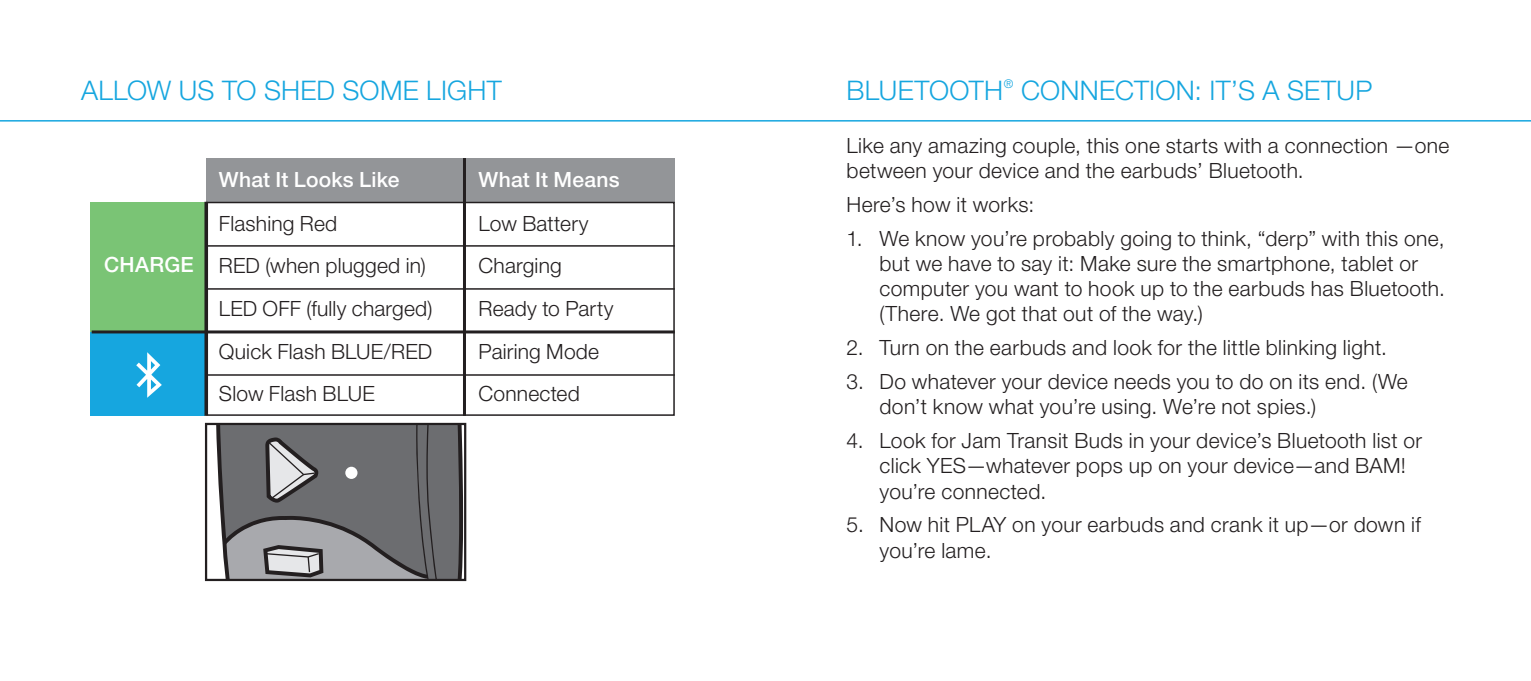
<style>
.page{position:relative;width:1531px;height:681px;background:#fff}
.page>*{position:absolute;margin:0;border:0;box-sizing:border-box;transform-origin:0 0}
.t1{font:300 27px "Helvetica Neue LT Std";letter-spacing:.01em;color:#16a6df}
.t2{font:300 21px/25.2px "Helvetica Neue LT Std";letter-spacing:.02em;color:#231f20}
.t3{font:500 21px "Helvetica Neue LT Std";letter-spacing:.01em;color:#fff}
.t4{font:300 12px "Helvetica Neue LT Std";color:#16a6df}
</style>
<div class="page">
<div style="left:207px;top:158px;width:468px;height:44px;background:#939598"></div>
<div style="left:91px;top:331px;width:114px;height:84px;background:#16a6df"></div>
<div style="left:91px;top:202px;width:114px;height:129px;background:#7ac475"></div>
<div style="left:207px;top:202px;width:468px;height:213px;border:2px solid #231f20"></div>
<hr style="left:92px;top:330px;width:583px;height:3px;background:#231f20">
<hr style="left:204px;top:202px;width:3px;height:213px;background:#231f20">
<hr style="left:463px;top:158px;width:3px;height:257px;background:#231f20">
<hr style="left:206px;top:245px;width:469px;height:1px;background:#231f20">
<hr style="left:206px;top:374px;width:469px;height:1px;background:#231f20">
<hr style="left:206px;top:288px;width:469px;height:1px;background:#231f20">
<svg style="left:136px;top:352px;width:26px;height:45px"></svg>
<div style="left:205px;top:422px;width:261px;height:159px;border:2px solid #231f20"></div>
<svg style="left:216px;top:424px;width:249px;height:155px;background:#797a7d"></svg>
<div style="left:345px;top:466px;width:12px;height:12px;background:#fff;border-radius:50%"></div>
<hr style="left:0;top:120px;width:1531px;height:1px;background:#16a6df">
<p class="t1" style="left:81px;top:74px;width:422px">ALLOW US TO SHED SOME LIGHT</p>
<p class="t3" style="left:104px;top:252px;width:91px">CHARGE</p>
<p class="t3" style="left:219px;top:166px;width:182px">What It Looks Like</p>
<p class="t2" style="left:219px;top:210px;width:120px">Flashing Red</p>
<p class="t3" style="left:478px;top:166px;width:143px">What It Means</p>
<p class="t2" style="left:478px;top:210px;width:111px">Low Battery</p>
<p class="t2" style="left:219px;top:252px;width:208px">RED (when plugged in)</p>
<p class="t2" style="left:478px;top:252px;width:85px">Charging</p>
<p class="t2" style="left:219px;top:295px;width:215px">LED OFF (fully charged)</p>
<p class="t2" style="left:478px;top:295px;width:136px">Ready to Party</p>
<p class="t2" style="left:219px;top:338px;width:215px">Quick Flash BLUE/RED</p>
<p class="t2" style="left:478px;top:338px;width:122px">Pairing Mode</p>
<p class="t2" style="left:219px;top:380px;width:157px">Slow Flash BLUE</p>
<p class="t2" style="left:478px;top:380px;width:103px">Connected</p>
<p class="t1" style="left:846px;top:74px;width:158px">BLUETOOTH</p>
<p class="t4" style="left:1004px;top:77px;width:11px">®</p>
<p class="t1" style="left:1021px;top:74px;width:353px">CONNECTION: IT’S A SETUP</p>
<p class="t2" style="left:846px;top:132px;width:604px">Like any amazing couple, this one starts with a connection —one between your device and the earbuds’ Bluetooth.</p>
<p class="t2" style="left:846px;top:191px;width:189px">Here’s how it works:</p>
<p class="t2" style="left:879px;top:225px;width:567px;text-indent:-33px">1. We know you’re probably going to think, “derp” with this one, but we have to say it: Make sure the smartphone, tablet or computer you want to hook up to the earbuds has Bluetooth. (There. We got that out of the way.)</p>
<p class="t2" style="left:846px;top:334px;width:542px">2. Turn on the earbuds and look for the little blinking light.</p>
<p class="t2" style="left:879px;top:368px;width:530px;text-indent:-33px">3. Do whatever your device needs you to do on its end. (We don’t know what you’re using. We’re not spies.)</p>
<p class="t2" style="left:879px;top:427px;width:544px;text-indent:-33px">4. Look for Jam Transit Buds in your device’s Bluetooth list or click YES—whatever pops up on your device—and BAM! you’re connected.</p>
<p class="t2" style="left:879px;top:511px;width:543px;text-indent:-33px">5. Now hit PLAY on your earbuds and crank it up—or down if you’re lame.</p>
</div>
